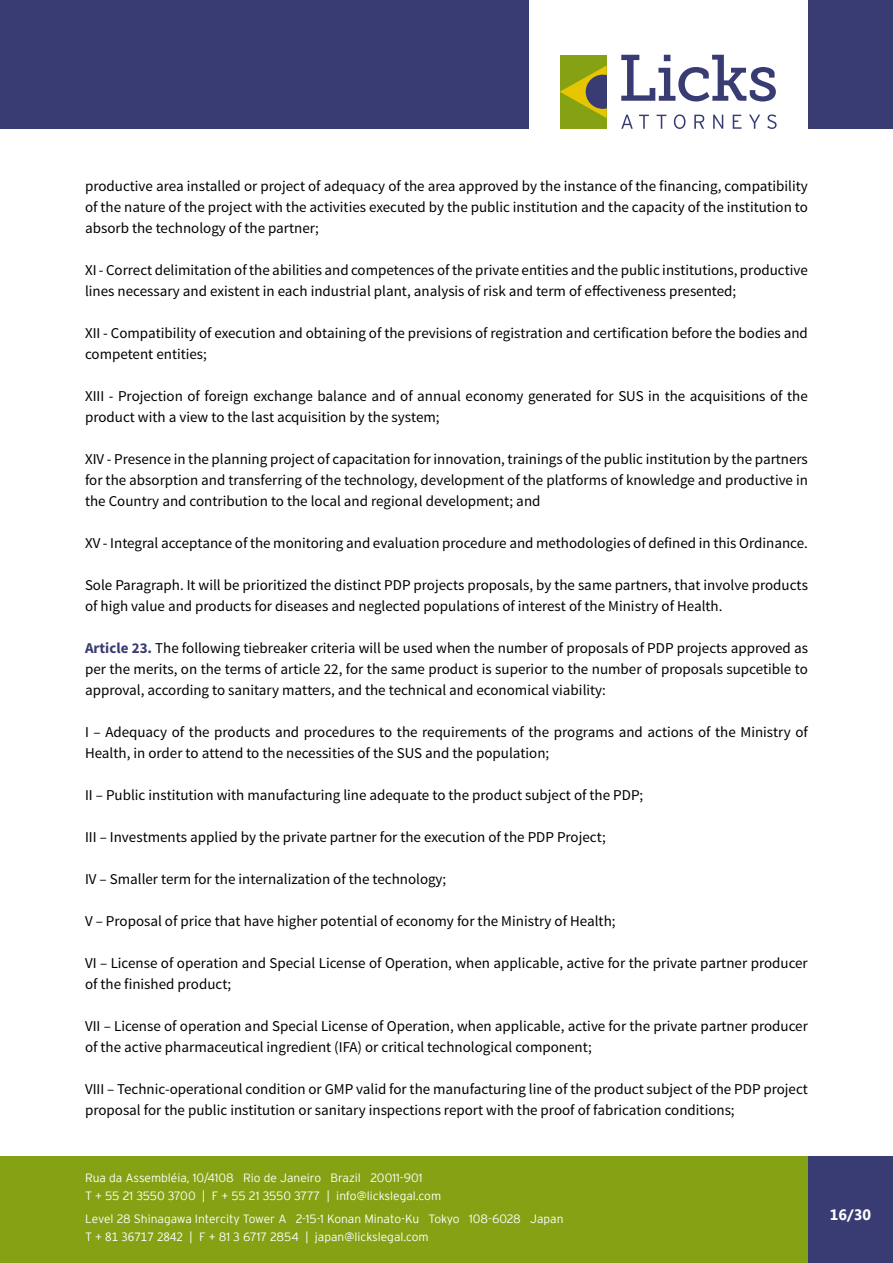
<style>
.page{position:relative;width:893px;height:1263px;background:#fff}
.page>*{position:absolute;margin:0;border:0;box-sizing:border-box;transform-origin:0 0}
.t1{font:15px/21px "Source Sans Pro";color:#000}
.t2{font:700 15px "Segoe UI";color:#fff}
.t3{font:300 12px/18px "Interstate";color:#fff}
.s1{font-weight:700;color:#383c72}
.s2{font-family:"Segoe UI";font-weight:400}
</style>
<div class="page">
<div style="left:0;top:1156px;width:893px;height:107px;background:#84a214"></div>
<div style="left:808px;top:1156px;width:85px;height:107px;background:#383c72"></div>
<svg style="left:621px;top:115px;width:12px;height:14px"></svg>
<svg style="left:639px;top:115px;width:10px;height:14px"></svg>
<svg style="left:657px;top:115px;width:9px;height:14px"></svg>
<svg style="left:674px;top:114px;width:11px;height:15px"></svg>
<svg style="left:694px;top:115px;width:10px;height:14px"></svg>
<svg style="left:713px;top:115px;width:10px;height:14px"></svg>
<svg style="left:733px;top:115px;width:8px;height:14px"></svg>
<svg style="left:749px;top:115px;width:11px;height:14px"></svg>
<svg style="left:767px;top:114px;width:10px;height:15px"></svg>
<svg style="left:621px;top:55px;width:155px;height:47px"></svg>
<div style="left:560px;top:55px;width:47px;height:74px;background:#84a214"></div>
<svg style="left:560px;top:65px;width:47px;height:53px"></svg>
<div style="left:0;top:0;width:528px;height:129px;background:#383c72"></div>
<div style="left:808px;top:0;width:85px;height:129px;background:#383c72"></div>
<p class="t1" style="left:85px;top:176px;width:724px;text-align:justify">productive area installed or project of adequacy of the area approved by the instance of the financing, compatibility of the nature of the project with the activities executed by the public institution and the capacity of the institution to absorb the technology of the partner;</p>
<p class="t1" style="left:85px;top:260px;width:724px">XI - Correct delimitation of the abilities and competences of the private entities and the public institutions, productive lines necessary and existent in each industrial plant, analysis of risk and term of effectiveness presented;</p>
<p class="t1" style="left:85px;top:323px;width:724px">XII - Compatibility of execution and obtaining of the previsions of registration and certification before the bodies and competent entities;</p>
<p class="t1" style="left:85px;top:386px;width:724px">XIII - Projection of foreign exchange balance and of annual economy generated for SUS in the acquisitions of the product with a view to the last acquisition by the system;</p>
<p class="t1" style="left:85px;top:449px;width:724px;text-align:justify">XIV - Presence in the planning project of capacitation for innovation, trainings of the public institution by the partners for the absorption and transferring of the technology, development of the platforms of knowledge and productive in the Country and contribution to the local and regional development; and</p>
<p class="t1" style="left:85px;top:533px;width:724px">XV - Integral acceptance of the monitoring and evaluation procedure and methodologies of defined in this Ordinance.</p>
<p class="t1" style="left:85px;top:575px;width:724px">Sole Paragraph. It will be prioritized the distinct PDP projects proposals, by the same partners, that involve products of high value and products for diseases and neglected populations of interest of the Ministry of Health.</p>
<p class="t1" style="left:85px;top:638px;width:724px;text-align:justify"><span class="s1">Article 23.</span> The following tiebreaker criteria will be used when the number of proposals of PDP projects approved as per the merits, on the terms of article 22, for the same product is superior to the number of proposals supcetible to approval, according to sanitary matters, and the technical and economical viability:</p>
<p class="t1" style="left:85px;top:722px;width:724px">I – Adequacy of the products and procedures to the requirements of the programs and actions of the Ministry of<br>Health, in order to attend to the necessities of the SUS and the population;</p>
<p class="t1" style="left:85px;top:785px;width:560px">II – Public institution with manufacturing line adequate to the product subject of the PDP;</p>
<p class="t1" style="left:85px;top:827px;width:522px">III – Investments applied by the private partner for the execution of the PDP Project;</p>
<p class="t1" style="left:85px;top:869px;width:363px">IV – Smaller term for the internalization of the technology;</p>
<p class="t1" style="left:85px;top:911px;width:532px">V – Proposal of price that have higher potential of economy for the Ministry of Health;</p>
<p class="t1" style="left:85px;top:953px;width:724px">VI – License of operation and Special License of Operation, when applicable, active for the private partner producer of the finished product;</p>
<p class="t1" style="left:85px;top:1016px;width:724px">VII – License of operation and Special License of Operation, when applicable, active for the private partner producer of the active pharmaceutical ingredient (IFA) or critical technological component;</p>
<p class="t1" style="left:85px;top:1079px;width:724px">VIII – Technic-operational condition or GMP valid for the manufacturing line of the product subject of the PDP project proposal for the public institution or sanitary inspections report with the proof of fabrication conditions;</p>
<p class="t3" style="left:85px;top:1168px;width:358px">Rua da Assembléia, 10/4108 Rio de Janeiro Brazil 20011-901<br>T + 55 21 3550 3700 | F + 55 21 3550 3777 | info@lickslegal.com</p>
<p class="t3" style="left:85px;top:1210px;width:480px">Level 28 Shinagawa Intercity Tower A 2-15-1 Konan Minato-Ku Tokyo 108-6028 Japan<br>T + <span class="s2">81 36717 2842</span> | F + 81 3 6717 2854 | japan@lickslegal.com</p>
<p class="t2" style="left:830px;top:1204px;width:43px">16/30</p>
</div>
